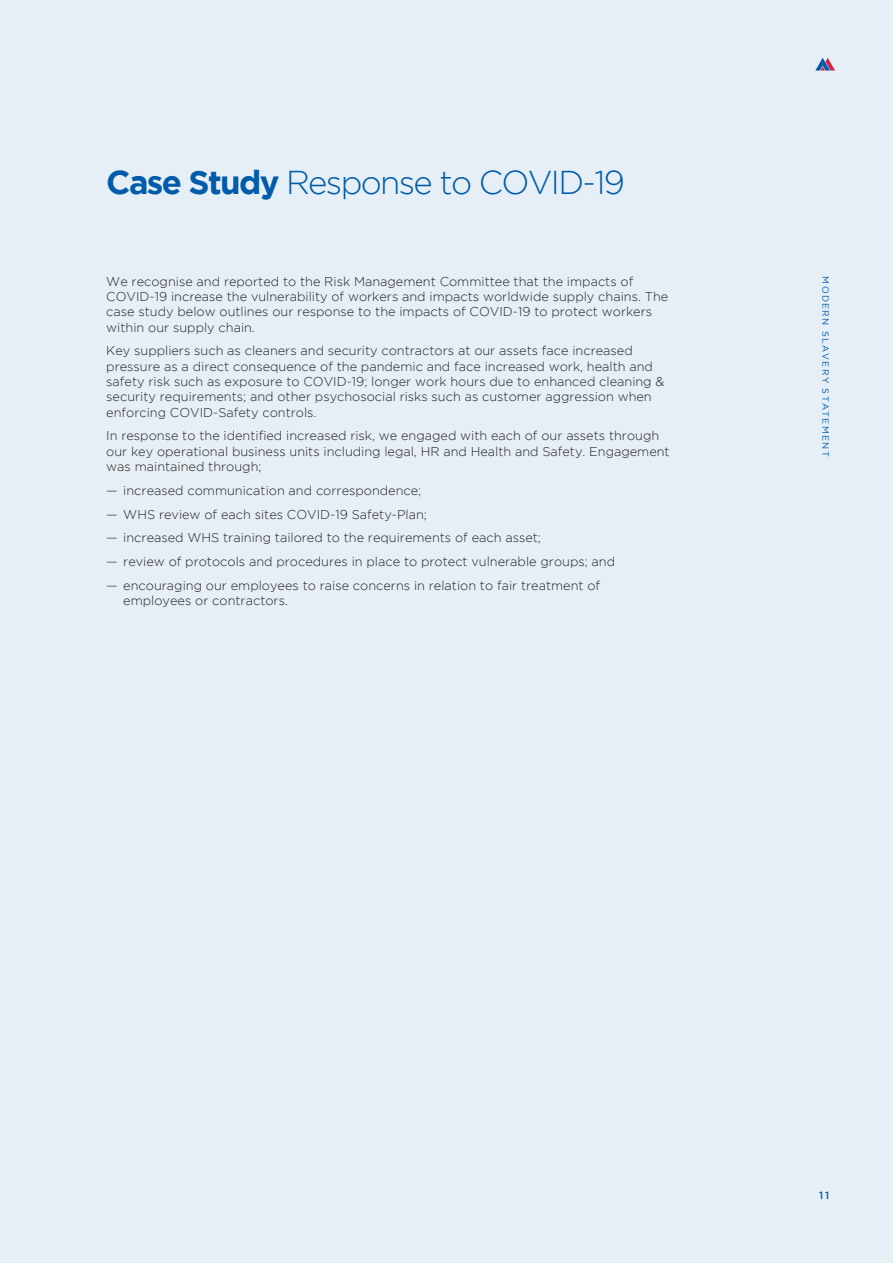
<style>
.page{position:relative;width:893px;height:1263px;background:#e6eff6}
.page>*{position:absolute;margin:0;border:0;box-sizing:border-box;transform-origin:0 0}
.t1{font:300 33px "Gotham";letter-spacing:-.05em;color:#005cab}
.body{font:300 12.75px/15.3px "Gotham";color:#231f20}
.t2{font:500 10.5px "Gotham";color:#005cab}
.t3{font:9px "Gotham";letter-spacing:.15em;color:#005cab}
.s1{font-weight:700}
.s2{font-style:inherit}
</style>
<div class="page">
<p class="t1" style="left:106px;top:165px;width:520px"><span class="s1">Case Study</span> Response to COVID-19</p>
<p class="body" style="left:106px;top:273px;width:563px">We recognise and reported to the Risk Management Committee that the impacts of COVID-19 increase the vulnerability of workers and impacts worldwide supply chains. The case study below outlines our response to the impacts of COVID-19 to protect workers within our supply chain.</p>
<p class="body" style="left:106px;top:343px;width:560px">Key suppliers such as cleaners and security contractors at our assets face increased pressure as a direct consequence of the pandemic and face increased work, health and safety risk such as exposure to COVID-19; longer work hours due to enhanced cleaning &amp; security requirements; and other psychosocial risks such as customer aggression when enforcing COVID-Safety controls.</p>
<p class="body" style="left:106px;top:428px;width:565px">In response to the identified increased risk, we engaged with each of our assets through our key operational business units including legal, HR and Health and Safety. Engagement was maintained through;</p>
<p class="body" style="left:106px;top:482px;width:316px"><span class="s2">—</span> increased communication and correspondence;</p>
<p class="body" style="left:106px;top:506px;width:322px"><span class="s2">—</span> WHS review of each sites COVID-19 Safety-Plan;</p>
<p class="body" style="left:106px;top:530px;width:436px"><span class="s2">—</span> increased WHS training tailored to the requirements of each asset;</p>
<p class="body" style="left:106px;top:554px;width:510px"><span class="s2">—</span> review of protocols and procedures in place to protect vulnerable groups; and</p>
<p class="body" style="left:123px;top:578px;width:478px;text-indent:-17px"><span class="s2">—</span> encouraging our employees to raise concerns in relation to fair treatment of employees or contractors.</p>
<p class="t3" style="left:831px;top:276px;width:182px;rotate:90deg">MODERN SLAVERY STATEMENT</p>
<p class="t2" style="left:819px;top:1188px;width:11px">11</p>
</div>
